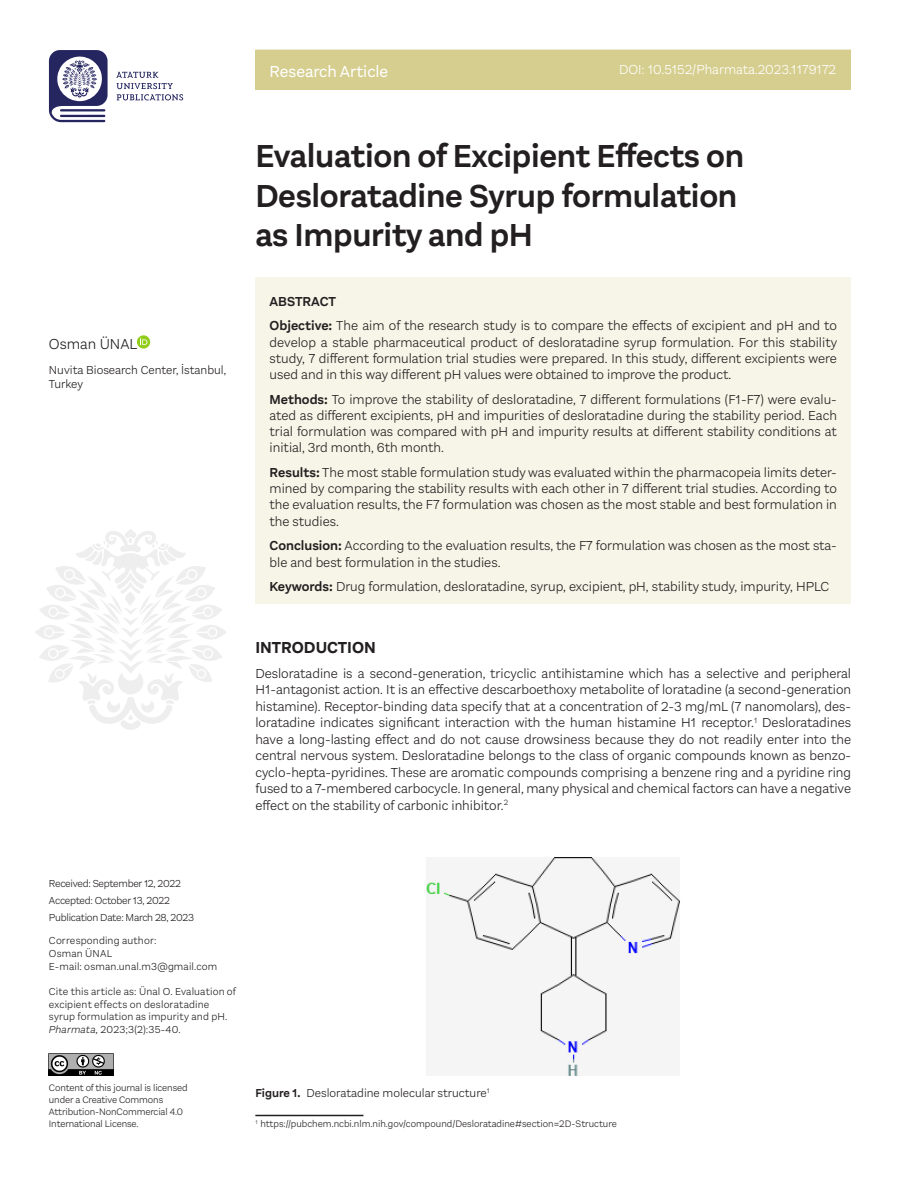
<style>
.page{position:relative;width:915px;height:1191px;background:#fff}
.page>*{position:absolute;margin:0;border:0;box-sizing:border-box;transform-origin:0 0}
.t1{font:600 33px/39.6px "Aestetico";letter-spacing:-.01em;color:#231f20}
.t2{font:16.5px "Aestetico";color:#fff}
.t3{font:700 16.5px "Aestetico";color:#231f20}
.t4{font:300 15px "Aestetico";color:#231f20}
.t5{font:300 13.5px/16.2px "Aestetico";color:#231f20;text-align:justify}
.t6{font:300 13.5px "Aestetico";color:#fff}
.t7{font:300 12px/14.4px "Aestetico";color:#231f20}
.t8{font:300 10.5px/12.6px "Aestetico";letter-spacing:.01em;color:#231f20}
.t9{font:300 10.5px/16.8px "Aestetico";letter-spacing:-.025em;color:#231f20}
.t10{font:300 9.75px/12px "Aestetico";letter-spacing:-.01em;color:#231f20}
.s1{font-weight:600}
.s2{font-style:italic}
</style>
<div class="page">
<svg style="left:35px;top:529px;width:191px;height:201px"></svg>
<svg style="left:116px;top:72px;width:67px;height:28px"></svg>
<svg style="left:49px;top:50px;width:58px;height:72px"></svg>
<div style="left:255px;top:50px;width:595px;height:39px;background:#d6ce8e"></div>
<div style="left:255px;top:277px;width:595px;height:48px;background:#f7f5e8"></div>
<div style="left:255px;top:304px;width:595px;height:87px;background:#f7f5e8"></div>
<div style="left:255px;top:377px;width:595px;height:87px;background:#f7f5e8"></div>
<div style="left:255px;top:450px;width:595px;height:88px;background:#f7f5e8"></div>
<div style="left:255px;top:523px;width:595px;height:56px;background:#f7f5e8"></div>
<div style="left:255px;top:564px;width:595px;height:39px;background:#f7f5e8"></div>
<div style="left:137px;top:335px;width:13px;height:13px;background:#92cd1d;border-radius:50%"></div>
<svg style="left:140px;top:338px;width:7px;height:7px"></svg>
<div style="left:426px;top:857px;width:254px;height:219px;background:#f5f5f5"></div>
<hr style="left:255px;top:1114px;width:108px;height:2px;background:#231f20">
<img style="left:49px;top:1053px;width:65px;height:22px">
<p class="t4" style="left:49px;top:335px;width:90px">Osman ÜNAL</p>
<p class="t7" style="left:49px;top:362px;width:179px">Nuvita Biosearch Center, İstanbul,<br>Turkey</p>
<p class="t2" style="left:269px;top:62px;width:120px">Research Article</p>
<p class="t6" style="left:618px;top:62px;width:218px">DOI: 10.5152/Pharmata.2023.1179172</p>
<h1 class="t1" style="left:255px;top:137px;width:490px">Evaluation of Excipient Effects on<br>Desloratadine Syrup formulation as Impurity and pH</h1>
<p class="t5" style="left:269px;top:289px;width:568px;line-height:24.8px"><span class="s1">ABSTRACT<br>Objective:</span> The aim of the research study is to compare the effects of excipient and pH and to</p>
<p class="t5" style="left:269px;top:334px;width:569px">develop a stable pharmaceutical product of desloratadine syrup formulation. For this stability study, 7 different formulation trial studies were prepared. In this study, different excipients were used and in this way different pH values were obtained to improve the product.</p>
<p class="t5" style="left:269px;top:391px;width:568px"><span class="s1">Methods:</span> To improve the stability of desloratadine, 7 different formulations (F1-F7) were evalu&shy;ated as different excipients, pH and impurities of desloratadine during the stability period. Each trial formulation was compared with pH and impurity results at different stability conditions at initial, 3rd month, 6th month.</p>
<p class="t5" style="left:269px;top:464px;width:568px"><span class="s1">Results:</span> The most stable formulation study was evaluated within the pharmacopeia limits deter&shy;mined by comparing the stability results with each other in 7 different trial studies. According to the evaluation results, the F7 formulation was chosen as the most stable and best formulation in the studies.</p>
<p class="t5" style="left:269px;top:538px;width:568px"><span class="s1">Conclusion:</span> According to the evaluation results, the F7 formulation was chosen as the most sta&shy;ble and best formulation in the studies.</p>
<p class="t5" style="left:269px;top:578px;width:561px"><span class="s1">Keywords:</span> Drug formulation, desloratadine, syrup, excipient, pH, stability study, impurity, HPLC</p>
<p class="t3" style="left:255px;top:637px;width:122px">INTRODUCTION</p>
<p class="t5" style="left:255px;top:665px;width:597px">Desloratadine is a second-generation, tricyclic antihistamine which has a selective and peripheral H1-antagonist action. It is an effective descarboethoxy metabolite of loratadine (a second-generation histamine). Receptor-binding data specify that at a concentration of 2-3 mg/mL (7 nanomolars), des&shy;loratadine indicates significant interaction with the human histamine H1 receptor.<sup>1</sup> Desloratadines have a long-lasting effect and do not cause drowsiness because they do not readily enter into the central nervous system. Desloratadine belongs to the class of organic compounds known as benzo&shy;cyclo-hepta-pyridines. These are aromatic compounds comprising a benzene ring and a pyridine ring fused to a 7-membered carbocycle. In general, many physical and chemical factors can have a negative effect on the stability of carbonic inhibitor.<sup>2</sup></p>
<p class="t9" style="left:49px;top:875px;width:147px">Received: September 12, 2022<br>Accepted: October 13, 2022<br>Publication Date: March 28, 2023</p>
<p class="t8" style="left:49px;top:934px;width:170px">Corresponding author:<br>Osman ÜNAL<br>E-mail: osman.unal.m3@gmail.com</p>
<p class="t8" style="left:49px;top:985px;width:188px">Cite this article as: Ünal O. Evaluation of excipient effects on desloratadine syrup formulation as impurity and pH.<br><span class="s2">Pharmata,</span> 2023;3(2):35-40.</p>
<p class="t10" style="left:49px;top:1081px;width:140px">Content of this journal is licensed under a Creative Commons<br>Attribution-NonCommercial 4.0<br>International License.</p>
<p class="t7" style="left:255px;top:1086px;width:235px"><span class="s1">Figure 1.</span> Desloratadine molecular structure<sup>1</sup></p>
<p class="t10" style="left:255px;top:1117px;width:363px"><sup>1</sup> https://pubchem.ncbi.nlm.nih.gov/compound/Desloratadine#section=2D-Structure</p>
</div>
